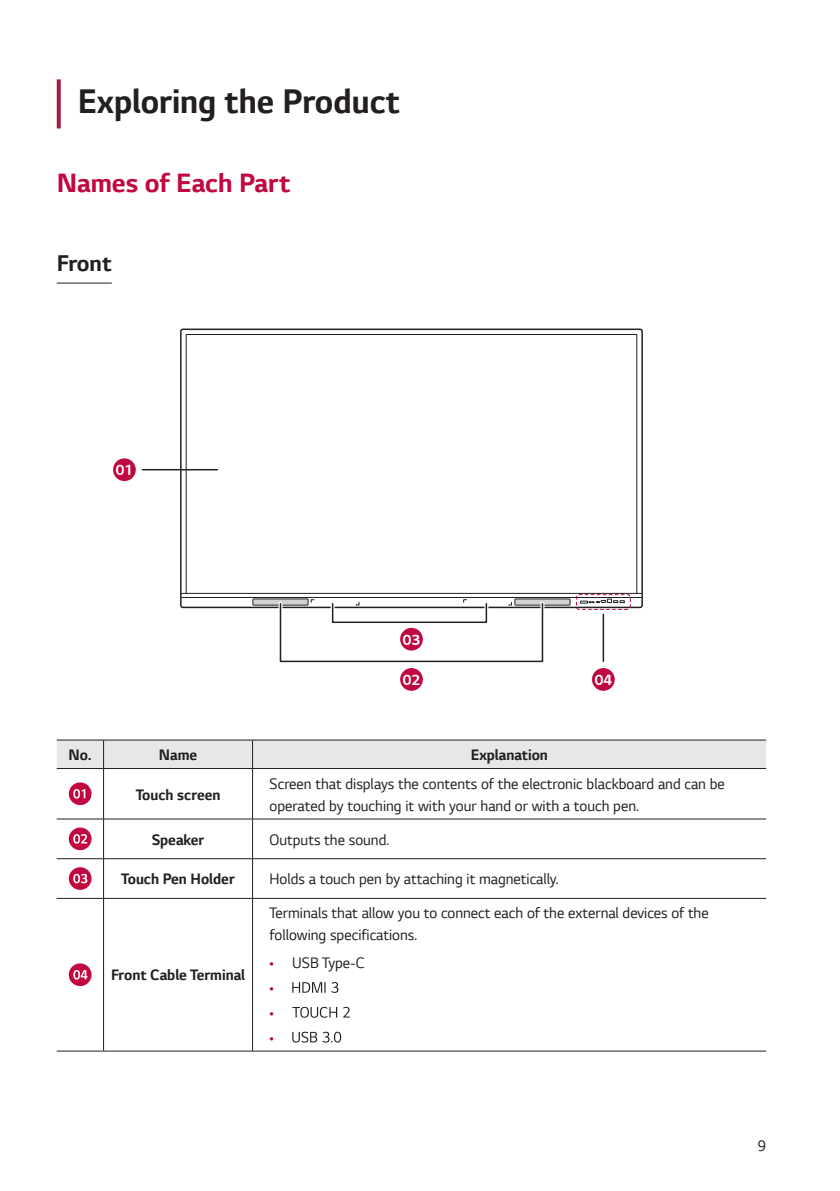
<style>
.page{position:relative;width:840px;height:1191px;background:#fff}
.page>*{position:absolute;margin:0;border:0;box-sizing:border-box;transform-origin:0 0}
.Heading1{font:700 36px "LG Smart";color:#231f20}
.Heading2{font:700 28px "LG Smart";color:#c0073e}
.Heading3{font:700 24px "LG Smart";letter-spacing:-.01em;color:#231f20}
.Description{font:16px/22px "LG Smart";color:#231f20}
.Description-C{font:700 16px "LG Smart";color:#231f20}
.t1{font:16px "LG Smart";color:#ae0032}
.t2{font:14px "LG Sm Ha TB";color:#fff}
.s1{color:#ae0032}
</style>
<div class="page">
<hr style="left:57px;top:282px;width:55px;height:1px;background:#231f20">
<svg style="left:57px;top:79px;width:4px;height:49px"></svg>
<div style="left:113px;top:458px;width:23px;height:23px;background:#c0073e;border-radius:50%"></div>
<svg style="left:142px;top:470px;width:38px;height:1px"></svg>
<hr style="left:142px;top:469px;width:75px;height:1px;background:#231f20">
<svg style="left:180px;top:328px;width:462px;height:280px"></svg>
<div style="left:186px;top:334px;width:450px;height:259px;border:1px solid #231f20"></div>
<hr style="left:181px;top:597px;width:460px;height:1px;background:#231f20">
<div style="left:253px;top:599px;width:55px;height:6px;background:#d1d2d4"></div>
<div style="left:252px;top:599px;width:56px;height:6px;border:1px solid #231f20"></div>
<div style="left:514px;top:599px;width:55px;height:6px;background:#d1d2d4"></div>
<div style="left:514px;top:599px;width:56px;height:6px;border:1px solid #231f20"></div>
<svg style="left:580px;top:599px;width:44px;height:4px"></svg>
<div style="left:575px;top:594px;width:55px;height:16px;border:1px dashed #c0073e;border-radius:3px"></div>
<div style="left:278px;top:601px;width:266px;height:62px;border:4px solid #fff"></div>
<div style="left:279px;top:603px;width:264px;height:59px;border:2px solid #231f20"></div>
<div style="left:332px;top:603px;width:155px;height:20px;border:2px solid #231f20"></div>
<div style="left:400px;top:668px;width:22px;height:23px;background:#c0073e;border-radius:50%"></div>
<div style="left:400px;top:628px;width:22px;height:22px;background:#c0073e;border-radius:50%"></div>
<div style="left:591px;top:668px;width:23px;height:23px;background:#c0073e;border-radius:50%"></div>
<svg style="left:603px;top:614px;width:2px;height:47px"></svg>
<hr style="left:602px;top:614px;width:1px;height:47px;background:#231f20">
<hr style="left:57px;top:768px;width:46px;height:1px;background:#231f20">
<hr style="left:103px;top:768px;width:149px;height:1px;background:#231f20">
<hr style="left:252px;top:768px;width:513px;height:1px;background:#231f20">
<hr style="left:57px;top:818px;width:46px;height:1px;background:#231f20">
<hr style="left:103px;top:818px;width:149px;height:1px;background:#231f20">
<hr style="left:252px;top:818px;width:513px;height:1px;background:#231f20">
<hr style="left:57px;top:858px;width:46px;height:1px;background:#231f20">
<hr style="left:103px;top:858px;width:149px;height:1px;background:#231f20">
<hr style="left:252px;top:858px;width:513px;height:1px;background:#231f20">
<hr style="left:57px;top:898px;width:46px;height:1px;background:#231f20">
<hr style="left:103px;top:898px;width:149px;height:1px;background:#231f20">
<hr style="left:252px;top:898px;width:513px;height:1px;background:#231f20">
<hr style="left:57px;top:1050px;width:46px;height:1px;background:#231f20">
<hr style="left:57px;top:739px;width:46px;height:1px;background:#231f20">
<hr style="left:103px;top:739px;width:149px;height:1px;background:#231f20">
<hr style="left:252px;top:739px;width:513px;height:1px;background:#231f20">
<div style="left:57px;top:740px;width:708px;height:28px;background:#e6e7e9"></div>
<hr style="left:103px;top:768px;width:1px;height:50px;background:#231f20">
<hr style="left:252px;top:768px;width:1px;height:50px;background:#231f20">
<hr style="left:103px;top:819px;width:1px;height:39px;background:#231f20">
<hr style="left:252px;top:819px;width:1px;height:39px;background:#231f20">
<hr style="left:103px;top:1050px;width:149px;height:1px;background:#231f20">
<hr style="left:252px;top:1050px;width:513px;height:1px;background:#231f20">
<hr style="left:103px;top:859px;width:1px;height:39px;background:#231f20">
<hr style="left:252px;top:859px;width:1px;height:39px;background:#231f20">
<hr style="left:103px;top:898px;width:1px;height:152px;background:#231f20">
<hr style="left:252px;top:898px;width:1px;height:152px;background:#231f20">
<div style="left:69px;top:782px;width:22px;height:23px;background:#c0073e;border-radius:50%"></div>
<svg style="left:73px;top:789px;width:12px;height:9px"></svg>
<div style="left:69px;top:827px;width:22px;height:23px;background:#c0073e;border-radius:50%"></div>
<svg style="left:73px;top:834px;width:14px;height:9px"></svg>
<div style="left:69px;top:867px;width:22px;height:23px;background:#c0073e;border-radius:50%"></div>
<svg style="left:73px;top:874px;width:14px;height:9px"></svg>
<div style="left:69px;top:963px;width:22px;height:23px;background:#c0073e;border-radius:50%"></div>
<svg style="left:73px;top:970px;width:14px;height:9px"></svg>
<svg style="left:292px;top:982px;width:46px;height:11px"></svg>
<svg style="left:292px;top:1006px;width:57px;height:11px"></svg>
<svg style="left:292px;top:1031px;width:49px;height:11px"></svg>
<p class="Heading1" style="left:78px;top:77px;width:323px">Exploring the Product</p>
<p class="Heading2" style="left:57px;top:164px;width:235px">Names of Each Part</p>
<p class="Heading3" style="left:57px;top:247px;width:56px">Front</p>
<p class="t2" style="left:116px;top:463px;width:19px">01</p>
<p class="t2" style="left:402px;top:633px;width:19px">03</p>
<p class="t2" style="left:402px;top:673px;width:19px">02</p>
<p class="t2" style="left:594px;top:673px;width:19px">04</p>
<p class="Description-C" style="left:68px;top:744px;width:23px">No.</p>
<p class="Description-C" style="left:159px;top:744px;width:40px">Name</p>
<p class="Description-C" style="left:470px;top:744px;width:79px">Explanation</p>
<p class="Description-C" style="left:136px;top:783px;width:86px">Touch screen</p>
<p class="Description" style="left:269px;top:771px;width:456px">Screen that displays the contents of the electronic blackboard and can be operated by touching it with your hand or with a touch pen.</p>
<p class="Description-C" style="left:152px;top:828px;width:54px">Speaker</p>
<p class="Description" style="left:269px;top:828px;width:121px">Outputs the sound.</p>
<p class="Description-C" style="left:121px;top:868px;width:115px">Touch Pen Holder</p>
<p class="Description" style="left:269px;top:867px;width:290px">Holds a touch pen by attaching it magnetically.</p>
<p class="Description-C" style="left:111px;top:964px;width:135px">Front Cable Terminal</p>
<p class="Description" style="left:269px;top:901px;width:440px">Terminals that allow you to connect each of the external devices of the following specifications.</p>
<p class="Description" style="left:269px;top:951px;width:97px"><span class="s1">•</span> USB Type-C</p>
<p class="t1" style="left:269px;top:977px;width:6px">•</p>
<p class="t1" style="left:269px;top:1002px;width:6px">•</p>
<p class="t1" style="left:269px;top:1026px;width:6px">•</p>
<p class="Description" style="left:757px;top:1134px;width:10px">9</p>
</div>
